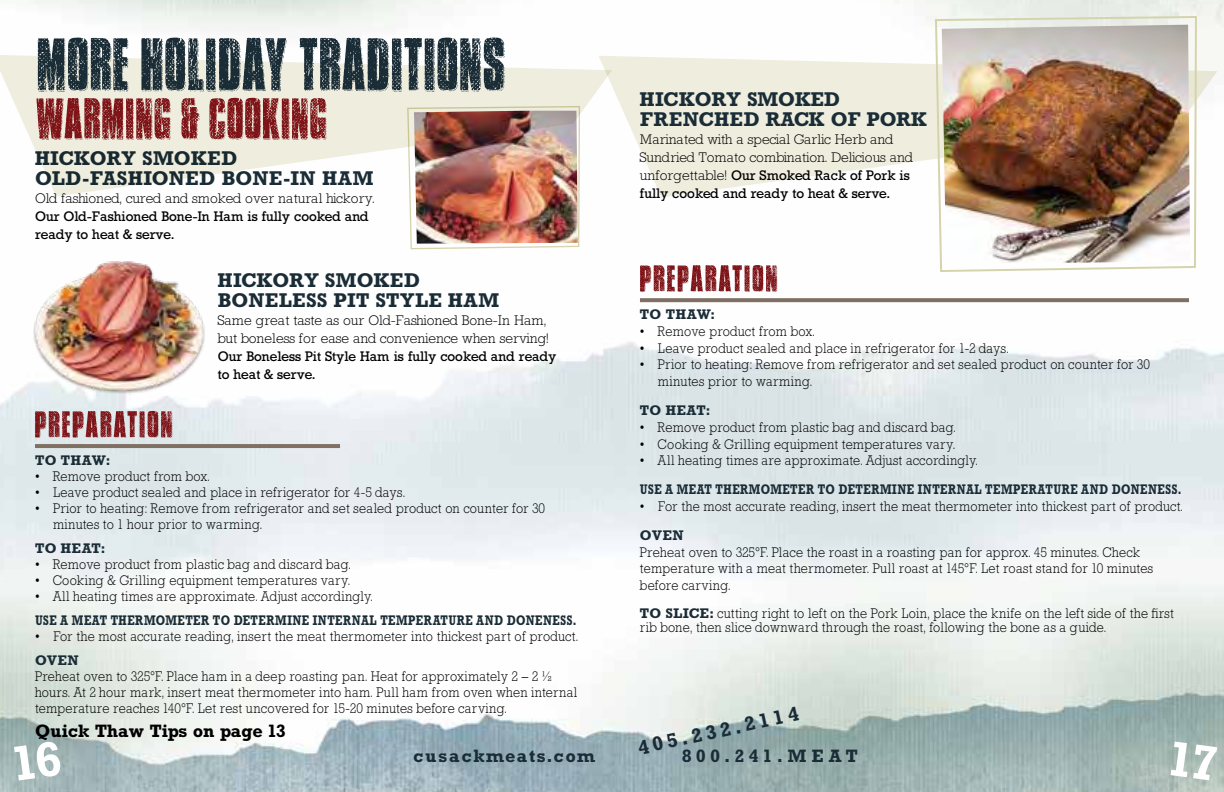
<style>
.page{position:relative;width:1224px;height:792px;background:#fff}
.page>*{position:absolute;margin:0;border:0;box-sizing:border-box;transform-origin:0 0}
.t1{font:700 20px/20px "Astute S Si";letter-spacing:.025em;color:#1a2c36}
.t2{font:700 20px/20px "Astute S Si";color:#1a2c36}
.t3{font:700 18px "Astute S Si";color:#000}
.t4{font:700 18px "Astute S Si";letter-spacing:.1em;color:#1a2c36}
.t5{font:700 18px "Astute S Si";letter-spacing:.3em;color:#1a2c36}
.t6{font:14px/16px "Astute Light S Si";letter-spacing:.015em;color:#000;scale:.92 1}
.t7{font:14px/18px "Astute Light S Si";letter-spacing:.015em;color:#000}
.t8{font:14px/18px "Astute S Si";color:#000}
.t9{font:700 14px "Astute S Si";letter-spacing:.04em;color:#1a2c36;scale:.8 1}
.t10{font:700 14px "Astute S Si";letter-spacing:.04em;color:#1a2c36}
.s1{font-family:"Astute Light S Si"}
.s2{font-family:"Astute S Si";font-weight:700;color:#1a2c36}
</style>
<div class="page">
<img style="left:0;top:0;width:1224px;height:792px">
<img style="left:407px;top:196px;width:174px;height:54px">
<hr style="left:35px;top:444px;width:305px;height:4px;background:#806f63">
<img style="left:0;top:55px;width:612px;height:141px">
<svg style="left:38px;top:37px;width:467px;height:55px;background:#717b7e"></svg>
<svg style="left:36px;top:98px;width:290px;height:42px;background:#a86663"></svg>
<svg style="left:35px;top:411px;width:137px;height:27px;background:#a56b6e"></svg>
<img style="left:32px;top:258px;width:173px;height:137px">
<svg style="left:599px;top:56px;width:618px;height:141px;fill:#eeedde"></svg>
<svg style="left:640px;top:298px;width:549px;height:4px;background:#857569"></svg>
<svg style="left:934px;top:15px;width:264px;height:258px"></svg>
<img style="left:942px;top:25px;width:248px;height:238px">
<svg style="left:640px;top:265px;width:137px;height:27px"></svg>
<svg style="left:14px;top:741px;width:48px;height:40px;background:#a0b4b4"></svg>
<svg style="left:1170px;top:742px;width:47px;height:39px;background:#aabcb4"></svg>
<h1 class="t1" style="left:35px;top:148px;width:340px">HICKORY SMOKED<br>OLD-FASHIONED BONE-IN HAM</h1>
<p class="t7" style="left:35px;top:189px;width:341px">Old fashioned, cured and smoked over natural hickory.</p>
<p class="t8" style="left:35px;top:207px;width:335px">Our Old-Fashioned Bone-In Ham is fully cooked and ready to heat &amp; serve.</p>
<h1 class="t2" style="left:640px;top:89px;width:288px">HICKORY SMOKED<br>FRENCHED RACK OF PORK</h1>
<p class="t7" style="left:640px;top:130px;width:274px">Marinated with a special Garlic Herb and<br>Sundried Tomato combination. Delicious and</p>
<p class="t8" style="left:640px;top:166px;width:271px"><span class="s1">unforgettable!</span> Our Smoked Rack of Pork is fully cooked and ready to heat &amp; serve.</p>
<h1 class="t1" style="left:218px;top:270px;width:283px">HICKORY SMOKED<br>BONELESS PIT STYLE HAM</h1>
<p class="t7" style="left:218px;top:311px;width:333px">Same great taste as our Old-Fashioned Bone-In Ham, but boneless for ease and convenience when serving!</p>
<p class="t8" style="left:218px;top:347px;width:340px">Our Boneless Pit Style Ham is fully cooked and ready to heat &amp; serve.</p>
<p class="t10" style="left:640px;top:306px;width:76px">TO THAW:</p>
<p class="t6" style="left:640px;top:323px;width:191px">• Remove product from box.</p>
<p class="t6" style="left:640px;top:340px;width:402px">• Leave product sealed and place in refrigerator for 1-2 days.</p>
<p class="t6" style="left:658px;top:356px;width:536px;line-height:16.8px;text-indent:-18px">• Prior to heating: Remove from refrigerator and set sealed product on counter for 30 minutes prior to warming.</p>
<p class="t10" style="left:640px;top:402px;width:72px">TO HEAT:</p>
<p class="t6" style="left:640px;top:419px;width:345px">• Remove product from plastic bag and discard bag.</p>
<p class="t6" style="left:640px;top:436px;width:344px">• Cooking &amp; Grilling equipment temperatures vary.</p>
<p class="t6" style="left:640px;top:453px;width:369px">• All heating times are approximate. Adjust accordingly.</p>
<p class="t9" style="left:640px;top:481px;width:678px">USE A MEAT THERMOMETER TO DETERMINE INTERNAL TEMPERATURE AND DONENESS.</p>
<p class="t6" style="left:640px;top:498px;width:591px">• For the most accurate reading, insert the meat thermometer into thickest part of product.</p>
<p class="t10" style="left:640px;top:527px;width:45px">OVEN</p>
<p class="t6" style="left:640px;top:543px;width:559px;line-height:16.8px">Preheat oven to 325°F. Place the roast in a roasting pan for approx. 45 minutes. Check temperature with a meat thermometer. Pull roast at 145°F. Let roast stand for 10 minutes before carving.</p>
<p class="t6" style="left:640px;top:606px;width:582px;line-height:14px"><span class="s2">TO SLICE:</span> cutting right to left on the Pork Loin, place the knife on the left side of the first rib bone, then slice downward through the roast, following the bone as a guide.</p>
<p class="t10" style="left:35px;top:452px;width:76px">TO THAW:</p>
<p class="t6" style="left:35px;top:468px;width:191px">• Remove product from box.</p>
<p class="t6" style="left:35px;top:484px;width:403px">• Leave product sealed and place in refrigerator for 4-5 days.</p>
<p class="t6" style="left:53px;top:500px;width:536px;text-indent:-18px">• Prior to heating: Remove from refrigerator and set sealed product on counter for 30 minutes to 1 hour prior to warming.</p>
<p class="t10" style="left:35px;top:540px;width:72px">TO HEAT:</p>
<p class="t6" style="left:35px;top:556px;width:345px">• Remove product from plastic bag and discard bag.</p>
<p class="t6" style="left:35px;top:572px;width:344px">• Cooking &amp; Grilling equipment temperatures vary.</p>
<p class="t6" style="left:35px;top:588px;width:369px">• All heating times are approximate. Adjust accordingly.</p>
<p class="t9" style="left:35px;top:612px;width:678px">USE A MEAT THERMOMETER TO DETERMINE INTERNAL TEMPERATURE AND DONENESS.</p>
<p class="t6" style="left:35px;top:628px;width:591px">• For the most accurate reading, insert the meat thermometer into thickest part of product.</p>
<p class="t10" style="left:35px;top:652px;width:45px">OVEN</p>
<p class="t6" style="left:35px;top:668px;width:591px">Preheat oven to 325°F. Place ham in a deep roasting pan. Heat for approximately 2 – 2 ½ hours. At 2 hour mark, insert meat thermometer into ham. Pull ham from oven when internal temperature reaches 140°F. Let rest uncovered for 15-20 minutes before carving.</p>
<p class="t3" style="left:35px;top:720px;width:252px">Quick Thaw Tips on page 13</p>
<h1 class="t1" style="left:636px;top:737px;width:164px;rotate:-12deg">405.232.2114</h1>
<p class="t4" style="left:414px;top:745px;width:183px">cusackmeats.com</p>
<p class="t5" style="left:682px;top:745px;width:177px">800.241.MEAT</p>
</div>
